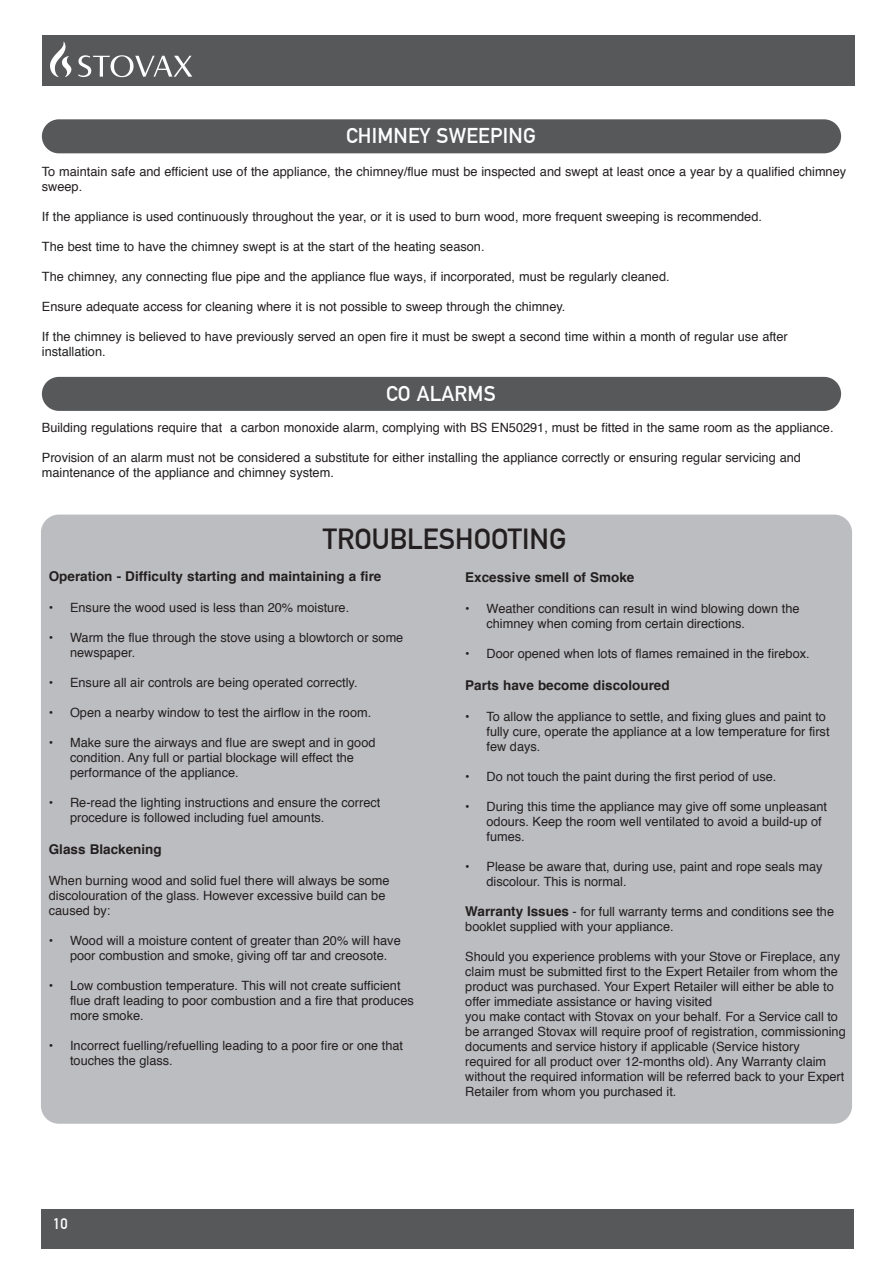
<style>
.page{position:relative;width:893px;height:1263px;background:#fff}
.page>*{position:absolute;margin:0;border:0;box-sizing:border-box;transform-origin:0 0}
.t1{font:700 28.5px "DIN Alternate";color:#231f20}
.t2{font:700 21px "DIN Alternate";letter-spacing:.01em;color:#fff}
.t3{font:700 15px "DIN Alternate";color:#fff}
.t4{font:700 13.5px "Helvetica";color:#231f20}
.t5{font:12.75px/15px "Helvetica";color:#231f20}
.s1{font-weight:700;font-size:13.5px}
</style>
<div class="page">
<div style="left:41px;top:1209px;width:813px;height:39px;background:#57585a"></div>
<div style="left:42px;top:35px;width:812px;height:50px;background:#57585a"></div>
<img style="left:50px;top:42px;width:14px;height:34px">
<div style="left:41px;top:515px;width:811px;height:609px;background:#bcbdc0;border-radius:18px"></div>
<div style="left:42px;top:119px;width:799px;height:34px;background:#57585a;border-radius:17px"></div>
<div style="left:42px;top:377px;width:799px;height:34px;background:#57585a;border-radius:17px"></div>
<h2 class="t2" style="left:346px;top:120px;width:191px">CHIMNEY SWEEPING</h2>
<p class="t5" style="left:42px;top:165px;width:806px">To maintain safe and efficient use of the appliance, the chimney/flue must be inspected and swept at least once a year by a qualified chimney sweep.</p>
<p class="t5" style="left:42px;top:210px;width:722px">If the appliance is used continuously throughout the year, or it is used to burn wood, more frequent sweeping is recommended.</p>
<p class="t5" style="left:42px;top:240px;width:444px">The best time to have the chimney swept is at the start of the heating season.</p>
<p class="t5" style="left:42px;top:270px;width:629px">The chimney, any connecting flue pipe and the appliance flue ways, if incorporated, must be regularly cleaned.</p>
<p class="t5" style="left:42px;top:300px;width:525px">Ensure adequate access for cleaning where it is not possible to sweep through the chimney.</p>
<p class="t5" style="left:42px;top:330px;width:747px">If the chimney is believed to have previously served an open fire it must be swept a second time within a month of regular use after installation.</p>
<h2 class="t2" style="left:386px;top:377px;width:111px">CO ALARMS</h2>
<p class="t5" style="left:42px;top:421px;width:793px">Building regulations require that a carbon monoxide alarm, complying with BS EN50291, must be fitted in the same room as the appliance.</p>
<p class="t5" style="left:42px;top:451px;width:761px">Provision of an alarm must not be considered a substitute for either installing the appliance correctly or ensuring regular servicing and maintenance of the appliance and chimney system.</p>
<h1 class="t1" style="left:323px;top:517px;width:245px">TROUBLESHOOTING</h1>
<p class="t4" style="left:49px;top:565px;width:334px">Operation - Difficulty starting and maintaining a fire</p>
<p class="t5" style="left:49px;top:601px;width:302px">• Ensure the wood used is less than 20% moisture.</p>
<p class="t5" style="left:70px;top:631px;width:335px;text-indent:-21px">• Warm the flue through the stove using a blowtorch or some newspaper.</p>
<p class="t5" style="left:49px;top:676px;width:310px">• Ensure all air controls are being operated correctly.</p>
<p class="t5" style="left:49px;top:706px;width:324px">• Open a nearby window to test the airflow in the room.</p>
<p class="t5" style="left:70px;top:736px;width:307px;text-indent:-21px">• Make sure the airways and flue are swept and in good condition. Any full or partial blockage will effect the performance of the appliance.</p>
<p class="t5" style="left:70px;top:796px;width:312px;text-indent:-21px">• Re-read the lighting instructions and ensure the correct procedure is followed including fuel amounts.</p>
<p class="t4" style="left:49px;top:838px;width:114px">Glass Blackening</p>
<p class="t5" style="left:49px;top:874px;width:342px">When burning wood and solid fuel there will always be some discolouration of the glass. However excessive build can be caused by:</p>
<p class="t5" style="left:70px;top:934px;width:332px;text-indent:-21px">• Wood will a moisture content of greater than 20% will have poor combustion and smoke, giving off tar and creosote.</p>
<p class="t5" style="left:70px;top:979px;width:345px;text-indent:-21px">• Low combustion temperature. This will not create sufficient flue draft leading to poor combustion and a fire that produces more smoke.</p>
<p class="t5" style="left:70px;top:1039px;width:335px;text-indent:-21px">• Incorrect fuelling/refuelling leading to a poor fire or one that touches the glass.</p>
<p class="t4" style="left:465px;top:566px;width:171px">Excessive smell of Smoke</p>
<p class="t5" style="left:486px;top:601px;width:314px;text-indent:-21px">• Weather conditions can result in wind blowing down the chimney when coming from certain directions.</p>
<p class="t5" style="left:465px;top:646px;width:346px">• Door opened when lots of flames remained in the firebox.</p>
<p class="t4" style="left:465px;top:674px;width:206px">Parts have become discoloured</p>
<p class="t5" style="left:486px;top:709px;width:344px;text-indent:-21px">• To allow the appliance to settle, and fixing glues and paint to fully cure, operate the appliance at a low temperature for first few days.</p>
<p class="t5" style="left:465px;top:769px;width:313px">• Do not touch the paint during the first period of use.</p>
<p class="t5" style="left:486px;top:799px;width:342px;text-indent:-21px">• During this time the appliance may give off some unpleasant odours. Keep the room well ventilated to avoid a build-up of fumes.</p>
<p class="t5" style="left:486px;top:859px;width:337px;text-indent:-21px">• Please be aware that, during use, paint and rope seals may discolour. This is normal.</p>
<p class="t5" style="left:465px;top:904px;width:370px"><span class="s1">Warranty Issues</span> - for full warranty terms and conditions see the booklet supplied with your appliance.</p>
<p class="t5" style="left:465px;top:949px;width:382px">Should you experience problems with your Stove or Fireplace, any claim must be submitted first to the Expert Retailer from whom the product was purchased. Your Expert Retailer will either be able to offer immediate assistance or having visited<br>you make contact with Stovax on your behalf. For a Service call to be arranged Stovax will require proof of registration, commissioning documents and service history if applicable (Service history required for all product over 12-months old). Any Warranty claim without the required information will be referred back to your Expert Retailer from whom you purchased it.</p>
<p class="t3" style="left:53px;top:1213px;width:16px">10</p>
</div>
